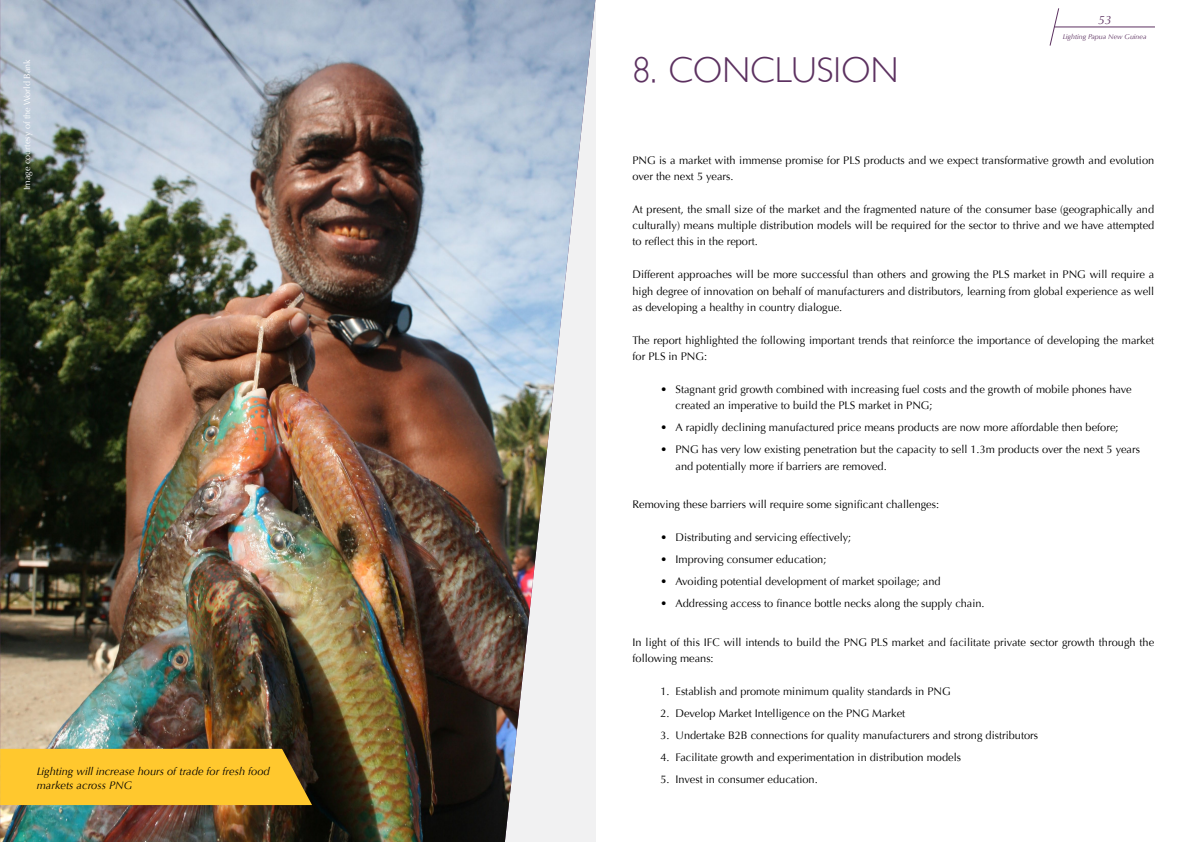
<style>
.page{position:relative;width:1191px;height:842px;background:#fff}
.page>*{position:absolute;margin:0;border:0;box-sizing:border-box;transform-origin:0 0}
.t1{font:300 36px "Gill Sans";color:#5c3160}
.t2{font:italic 12px "Optima";color:#5c3160}
.Bullet_list{font:11px/16.4px "Optima";color:#000}
.Numbered_list{font:11px "Optima";color:#000}
.t3{font:italic 11px/13.2px "Optima";color:#000}
.t4{font:9px "Optima";color:#fff}
.t5{font:italic 7px "Optima";color:#5c3160}
</style>
<div class="page">
<svg style="left:1049px;top:8px;width:11px;height:38px"></svg>
<hr style="left:1054px;top:26px;width:101px;height:1px;background:#5c3160">
<img style="left:0;top:0;width:595px;height:842px">
<div style="left:0;top:749px;width:312px;height:56px;background:#ffc82e"></div>
<p class="t4" style="left:22px;top:190px;width:133px;rotate:-90deg">Image courtesy of the World Bank</p>
<p class="t3" style="left:37px;top:765px;width:234px">Lighting will increase hours of trade for fresh food markets across PNG</p>
<p class="t2" style="left:1098px;top:13px;width:15px">53</p>
<p class="t1" style="left:632px;top:41px;width:267px">8. CONCLUSION</p>
<p class="t5" style="left:1062px;top:32px;width:85px">Lighting Papua New Guinea</p>
<p class="Bullet_list" style="left:632px;top:152px;width:523px">PNG is a market with immense promise for PLS products and we expect transformative growth and evolution over the next 5 years.</p>
<p class="Bullet_list" style="left:632px;top:201px;width:523px;text-align:justify">At present, the small size of the market and the fragmented nature of the consumer base (geographically and culturally) means multiple distribution models will be required for the sector to thrive and we have attempted to reflect this in the report.</p>
<p class="Bullet_list" style="left:632px;top:266px;width:523px;text-align:justify">Different approaches will be more successful than others and growing the PLS market in PNG will require a high degree of innovation on behalf of manufacturers and distributors, learning from global experience as well as developing a healthy in country dialogue.</p>
<p class="Bullet_list" style="left:632px;top:332px;width:523px">The report highlighted the following important trends that reinforce the importance of developing the market for PLS in PNG:</p>
<p class="Bullet_list" style="left:675px;top:381px;width:457px;text-indent:-15px">• Stagnant grid growth combined with increasing fuel costs and the growth of mobile phones have created an imperative to build the PLS market in PNG;</p>
<p class="Bullet_list" style="left:660px;top:420px;width:459px">• A rapidly declining manufactured price means products are now more affordable then before;</p>
<p class="Bullet_list" style="left:675px;top:442px;width:466px;text-indent:-15px">• PNG has very low existing penetration but the capacity to sell 1.3m products over the next 5 years and potentially more if barriers are removed.</p>
<p class="Bullet_list" style="left:632px;top:496px;width:308px">Removing these barriers will require some significant challenges:</p>
<p class="Bullet_list" style="left:660px;top:529px;width:192px">• Distributing and servicing effectively;</p>
<p class="Bullet_list" style="left:660px;top:551px;width:167px">• Improving consumer education;</p>
<p class="Bullet_list" style="left:660px;top:573px;width:282px">• Avoiding potential development of market spoilage; and</p>
<p class="Bullet_list" style="left:660px;top:595px;width:325px">• Addressing access to finance bottle necks along the supply chain.</p>
<p class="Bullet_list" style="left:632px;top:634px;width:523px">In light of this IFC will intends to build the PNG PLS market and facilitate private sector growth through the following means:</p>
<p class="Numbered_list" style="left:660px;top:685px;width:292px">1. Establish and promote minimum quality standards in PNG</p>
<p class="Numbered_list" style="left:660px;top:707px;width:246px">2. Develop Market Intelligence on the PNG Market</p>
<p class="Numbered_list" style="left:660px;top:729px;width:379px">3. Undertake B2B connections for quality manufacturers and strong distributors</p>
<p class="Numbered_list" style="left:660px;top:751px;width:302px">4. Facilitate growth and experimentation in distribution models</p>
<p class="Numbered_list" style="left:660px;top:773px;width:159px">5. Invest in consumer education.</p>
</div>
